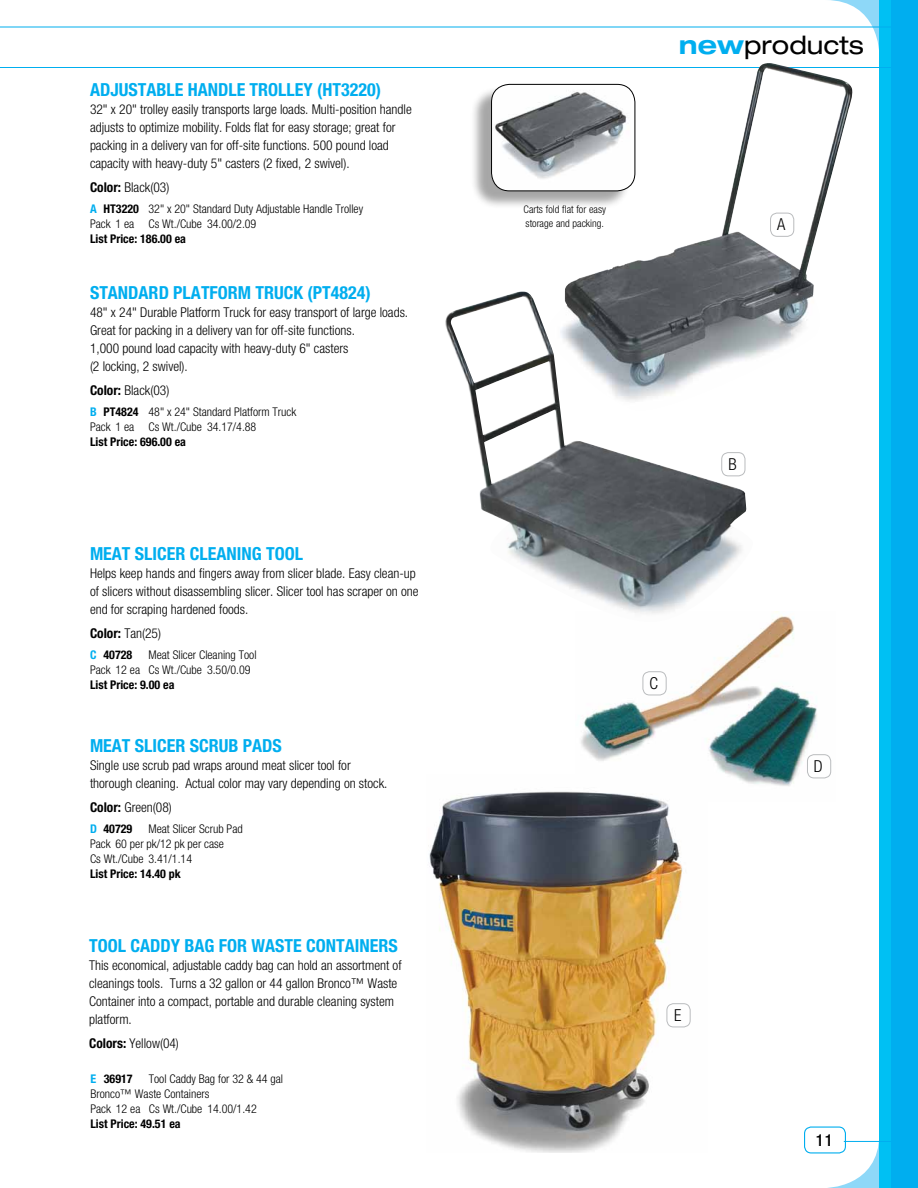
<style>
.page{position:relative;width:918px;height:1188px;background:#fff}
.page>*{position:absolute;margin:0;border:0;box-sizing:border-box;transform-origin:0 0}
.t1{font:expanded 25.5px "Helvetica Neue LT Std";color:#000}
.t2{font:700 condensed 18px "Helvetica Neue LT Std";color:#00aeef}
.t3{font:300 condensed 16.5px "Helvetica Neue LT Std";color:#000}
.t4{font:500 condensed 16.5px "Helvetica Neue LT Std";color:#000}
.t5{font:300 condensed 13.5px/18px "Helvetica Neue LT Std";color:#000}
.t6{font:300 condensed 12px/15px "Helvetica Neue LT Std";color:#000}
.t7{font:700 condensed 12px "Helvetica Neue LT Std";color:#000}
.t8{font:300 condensed 10.5px/13.5px "Helvetica Neue LT Std";color:#000}
.s1{font-weight:700}
.s2{font-weight:700;color:#00aeef}
.s3{color:#00aeef}
</style>
<div class="page">
<div style="left:880px;top:0;width:38px;height:1188px;background:#00c0f3"></div>
<div style="left:891px;top:0;width:27px;height:1188px;background:#00aeef"></div>
<div style="left:804px;top:1126px;width:42px;height:28px;border:1px solid #00aeef;border-radius:7px"></div>
<hr style="left:844px;top:1141px;width:74px;height:1px;background:#00aeef">
<hr style="left:0;top:27px;width:904px;height:1px;background:#00aeef">
<hr style="left:0;top:67px;width:904px;height:1px;background:#00aeef">
<img style="left:581px;top:611px;width:251px;height:175px">
<div style="left:470px;top:86px;width:160px;height:124px;background:#000;opacity:.35"></div>
<img style="left:492px;top:84px;width:48px;height:107px">
<div style="left:491px;top:84px;width:144px;height:107px;border:1px solid #000;border-radius:18px"></div>
<img style="left:445px;top:291px;width:314px;height:334px">
<div style="left:721px;top:452px;width:24px;height:24px;border:1px solid #babcbe;border-radius:7px"></div>
<img style="left:540px;top:63px;width:313px;height:347px">
<div style="left:770px;top:213px;width:24px;height:24px;border:1px solid #babcbe;border-radius:7px"></div>
<img style="left:428px;top:774px;width:280px;height:378px">
<div style="left:667px;top:1003px;width:24px;height:24px;border:1px solid #babcbe;border-radius:7px"></div>
<div style="left:807px;top:754px;width:24px;height:24px;border:1px solid #babcbe;border-radius:7px"></div>
<div style="left:643px;top:671px;width:24px;height:24px;border:1px solid #babcbe;border-radius:7px"></div>
<h2 class="t2" style="left:90px;top:79px;width:21px">Adjustable</h2>
<h2 class="t2" style="left:188px;top:79px;width:21px">Handle</h2>
<h2 class="t2" style="left:250px;top:79px;width:19px">Trolley</h2>
<h2 class="t2" style="left:317px;top:79px;width:65px">(HT3220)</h2>
<p class="t5" style="left:90px;top:100px;width:323px">32" x 20" trolley easily transports large loads. Multi-position handle adjusts to optimize mobility. Folds flat for easy storage; great for packing in a delivery van for off-site functions. 500 pound load capacity with heavy-duty 5" casters (2 fixed, 2 swivel).</p>
<p class="t5" style="left:90px;top:178px;width:81px"><span class="s1">Color:</span> Black(03)</p>
<p class="t6" style="left:90px;top:201px;width:275px"><span class="s2">A</span> <span class="s1">HT3220</span> 32" x 20" Standard Duty Adjustable Handle Trolley<br>Pack 1 ea Cs Wt./Cube 34.00/2.09</p>
<p class="t7" style="left:90px;top:232px;width:98px">List Price: 186.00 ea</p>
<h2 class="t2" style="left:90px;top:281px;width:21px">Standard</h2>
<h2 class="t2" style="left:173px;top:281px;width:20px">Platform</h2>
<h2 class="t2" style="left:256px;top:281px;width:20px">Truck</h2>
<h2 class="t2" style="left:308px;top:281px;width:65px">(PT4824)</h2>
<p class="t5" style="left:90px;top:303px;width:320px">48" x 24" Durable Platform Truck for easy transport of large loads.<br>Great for packing in a delivery van for off-site functions.<br>1,000 pound load capacity with heavy-duty 6" casters<br>(2 locking, 2 swivel).</p>
<p class="t5" style="left:90px;top:381px;width:81px"><span class="s1">Color:</span> Black(03)</p>
<p class="t6" style="left:90px;top:404px;width:208px"><span class="s2">B</span> <span class="s1">PT4824</span> 48" x 24" Standard Platform Truck<br>Pack 1 ea Cs Wt./Cube 34.17/4.88</p>
<p class="t7" style="left:90px;top:434px;width:98px">List Price: 696.00 ea</p>
<h2 class="t2" style="left:90px;top:543px;width:24px">Meat</h2>
<h2 class="t2" style="left:135px;top:543px;width:19px">Slicer</h2>
<h2 class="t2" style="left:190px;top:543px;width:20px">Cleaning</h2>
<h2 class="t2" style="left:266px;top:543px;width:19px">Tool</h2>
<p class="t5" style="left:90px;top:564px;width:330px">Helps keep hands and fingers away from slicer blade. Easy clean-up of slicers without disassembling slicer. Slicer tool has scraper on one end for scraping hardened foods.</p>
<p class="t5" style="left:90px;top:624px;width:73px"><span class="s1">Color:</span> Tan(25)</p>
<p class="t7" style="left:90px;top:648px;width:44px"><span class="s3">C</span> 40728</p>
<p class="t6" style="left:90px;top:648px;width:168px;text-indent:58px">Meat Slicer Cleaning Tool<br>Pack 12 ea Cs Wt./Cube 3.50/0.09</p>
<p class="t7" style="left:90px;top:678px;width:86px">List Price: 9.00 ea</p>
<h2 class="t2" style="left:90px;top:735px;width:24px">Meat</h2>
<h2 class="t2" style="left:135px;top:735px;width:19px">Slicer</h2>
<h2 class="t2" style="left:190px;top:735px;width:20px">Scrub</h2>
<h2 class="t2" style="left:243px;top:735px;width:41px">PADS</h2>
<p class="t5" style="left:90px;top:756px;width:299px">Single use scrub pad wraps around meat slicer tool for thorough cleaning. Actual color may vary depending on stock.</p>
<p class="t5" style="left:90px;top:798px;width:83px"><span class="s1">Color:</span> Green(08)</p>
<p class="t7" style="left:90px;top:822px;width:44px"><span class="s3">D</span> 40729</p>
<p class="t6" style="left:90px;top:822px;width:154px;text-indent:58px">Meat Slicer Scrub Pad<br>Pack 60 per pk/12 pk per case<br>Cs Wt./Cube 3.41/1.14</p>
<p class="t7" style="left:90px;top:867px;width:92px">List Price: 14.40 pk</p>
<h2 class="t2" style="left:89px;top:934px;width:310px">TOOL CADDY BAG FOR WASTE CONTAINERS</h2>
<p class="t5" style="left:89px;top:956px;width:314px">This economical, adjustable caddy bag can hold an assortment of cleanings tools. Turns a 32 gallon or 44 gallon Bronco™ Waste Container into a compact, portable and durable cleaning system platform.</p>
<p class="t5" style="left:89px;top:1034px;width:91px"><span class="s1">Colors:</span> Yellow(04)</p>
<p class="t6" style="left:90px;top:1071px;width:194px;text-indent:58px">Tool Caddy Bag for 32 &amp; 44 gal<br>Bronco™ Waste Containers<br>Pack 12 ea Cs Wt./Cube 14.00/1.42</p>
<p class="t7" style="left:90px;top:1116px;width:92px">List Price: 49.51 ea</p>
<p class="t7" style="left:90px;top:1071px;width:44px"><span class="s3">E</span> 36917</p>
<p class="t8" style="left:524px;top:203px;width:84px">Carts fold flat for easy storage and packing.</p>
<h1 class="t1" style="left:679px;top:30px;width:187px"><span class="s2">new</span>products</h1>
<p class="t3" style="left:777px;top:215px;width:10px">A</p>
<p class="t3" style="left:728px;top:454px;width:10px">B</p>
<p class="t3" style="left:650px;top:673px;width:10px">C</p>
<p class="t3" style="left:814px;top:756px;width:10px">D</p>
<p class="t3" style="left:674px;top:1005px;width:9px">E</p>
<p class="t4" style="left:816px;top:1130px;width:18px">11</p>
</div>
